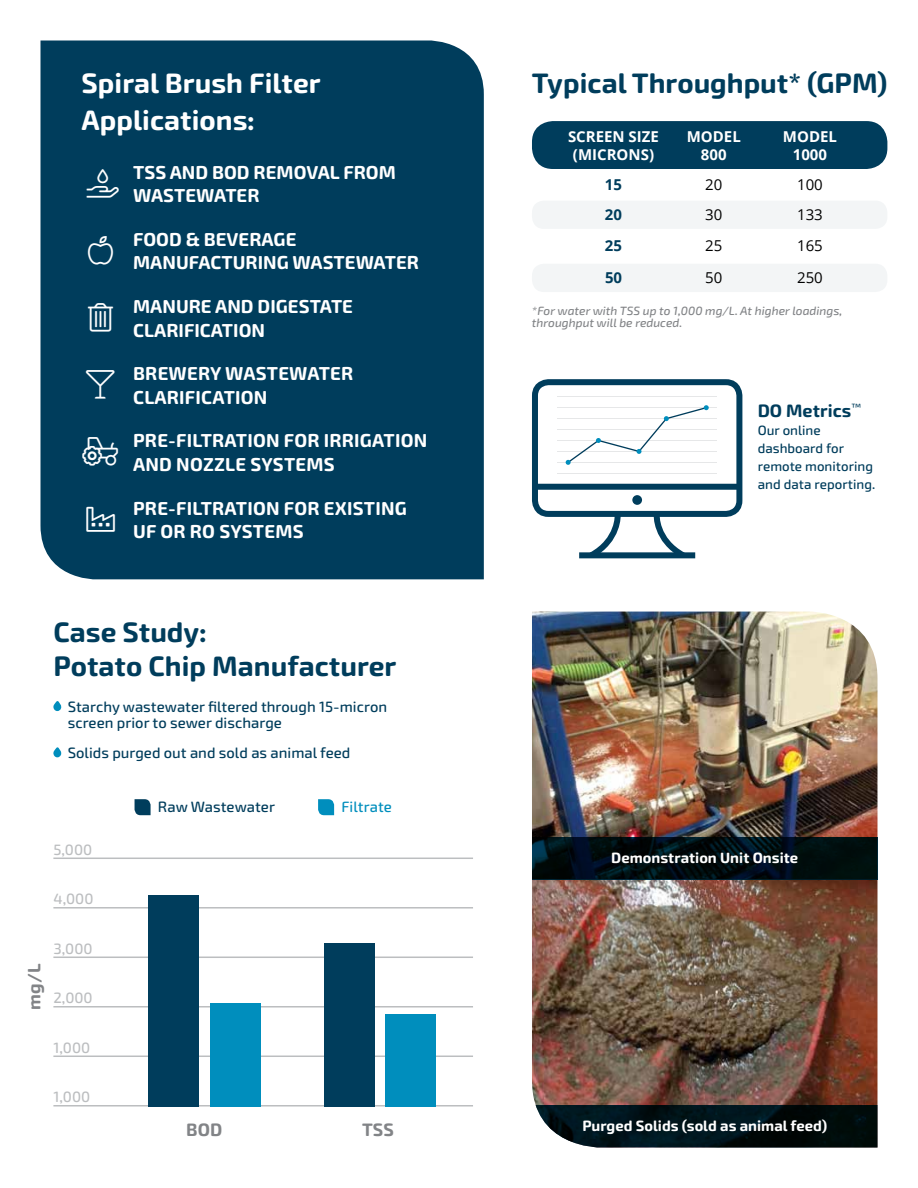
<style>
.page{position:relative;width:918px;height:1188px;background:#fff}
.page>*{position:absolute;margin:0;border:0;box-sizing:border-box;transform-origin:0 0}
.t1{font:700 28.2px/33.8px "Exo Soft";color:#003d5c}
.t2{font:700 28.2px/37.5px "Exo Soft";color:#fff}
.t3{font:700 18.75px/23.4px "Exo Soft";color:#fff}
.t4{font:700 18px "Exo Soft";color:#003d5c}
.t5{font:700 18px "Exo Soft";color:#828487}
.t6{font:500 15px/16.5px "Exo Soft";color:#003d5c}
.t7{font:700 15px/18px "Open Sans";color:#fff;text-align:center}
.t8{font:500 15px "Exo Soft";color:#bcbec0}
.t9{font:15px "Open Sans";color:#000}
.t10{font:500 15px "Exo Soft";color:#008ebd}
.t11{font:700 15px "Open Sans";color:#003d5c}
.t12{font:700 14.85px "Exo Soft";color:#fff}
.t13{font:500 13.5px/18px "Exo Soft";color:#003d5c}
.t14{font:italic 500 12px/12px "Exo Soft";color:#828487}
</style>
<div class="page">
<div style="left:40px;top:41px;width:444px;height:538px;background:#003d5c"></div>
<div style="left:532px;top:379px;width:210px;height:138px;border:6px solid #003d5c;border-radius:14px"></div>
<div style="left:535px;top:484px;width:205px;height:6px;background:#003d5c"></div>
<div style="left:632px;top:495px;width:10px;height:10px;background:#003d5c;border-radius:50%"></div>
<div style="left:579px;top:552px;width:116px;height:6px;background:#003d5c"></div>
<svg style="left:651px;top:510px;width:40px;height:49px"></svg>
<svg style="left:583px;top:510px;width:41px;height:49px"></svg>
<hr style="left:557px;top:473px;width:160px;height:1px;background:#e6e7e8">
<hr style="left:557px;top:462px;width:160px;height:1px;background:#e6e7e8">
<hr style="left:557px;top:451px;width:160px;height:1px;background:#e6e7e8">
<hr style="left:557px;top:440px;width:160px;height:1px;background:#e6e7e8">
<hr style="left:557px;top:429px;width:160px;height:1px;background:#e6e7e8">
<hr style="left:557px;top:418px;width:160px;height:1px;background:#e6e7e8">
<hr style="left:557px;top:407px;width:160px;height:1px;background:#e6e7e8">
<hr style="left:557px;top:396px;width:160px;height:1px;background:#e6e7e8">
<svg style="left:566px;top:405px;width:143px;height:60px"></svg>
<svg style="left:53px;top:701px;width:9px;height:10px"></svg>
<svg style="left:53px;top:747px;width:9px;height:10px"></svg>
<hr style="left:53px;top:1105px;width:420px;height:2px;background:#bcbec0">
<hr style="left:53px;top:1056px;width:420px;height:1px;background:#bcbec0">
<hr style="left:53px;top:1006px;width:420px;height:2px;background:#bcbec0">
<hr style="left:53px;top:957px;width:420px;height:1px;background:#bcbec0">
<hr style="left:53px;top:907px;width:420px;height:2px;background:#bcbec0">
<hr style="left:53px;top:858px;width:420px;height:1px;background:#bcbec0">
<img style="left:532px;top:612px;width:346px;height:493px">
<img style="left:532px;top:880px;width:345px;height:225px">
<svg style="left:535px;top:1105px;width:343px;height:43px;background:#0f1f23"></svg>
<svg style="left:532px;top:837px;width:346px;height:43px;background:#000f15"></svg>
<svg style="left:135px;top:799px;width:16px;height:16px"></svg>
<svg style="left:318px;top:799px;width:16px;height:16px"></svg>
<div style="left:148px;top:895px;width:51px;height:212px;background:#003d5c"></div>
<div style="left:210px;top:1003px;width:51px;height:104px;background:#008ebd"></div>
<div style="left:324px;top:943px;width:51px;height:164px;background:#003d5c"></div>
<div style="left:386px;top:1014px;width:50px;height:93px;background:#008ebd"></div>
<div style="left:532px;top:201px;width:355px;height:28px;background:#f3f5f6;border-radius:12px"></div>
<div style="left:532px;top:264px;width:355px;height:28px;background:#f3f5f6;border-radius:12px"></div>
<div style="left:532px;top:121px;width:355px;height:48px;background:#003d5c;border-radius:21px"></div>
<svg style="left:86px;top:370px;width:29px;height:29px"></svg>
<svg style="left:82px;top:438px;width:36px;height:28px"></svg>
<svg style="left:86px;top:506px;width:29px;height:25px"></svg>
<svg style="left:87px;top:169px;width:32px;height:28px"></svg>
<svg style="left:88px;top:303px;width:25px;height:29px"></svg>
<svg style="left:88px;top:236px;width:26px;height:29px"></svg>
<h1 class="t2" style="left:82px;top:64px;width:241px">Spiral Brush Filter<br>Applications:</h1>
<p class="t3" style="left:133px;top:161px;width:264px">TSS AND BOD REMOVAL FROM<br>WASTEWATER</p>
<p class="t3" style="left:133px;top:228px;width:287px">FOOD &amp; BEVERAGE<br>MANUFACTURING WASTEWATER</p>
<p class="t3" style="left:133px;top:295px;width:221px">MANURE AND DIGESTATE<br>CLARIFICATION</p>
<p class="t3" style="left:133px;top:362px;width:222px">BREWERY WASTEWATER<br>CLARIFICATION</p>
<p class="t3" style="left:133px;top:429px;width:296px">PRE-FILTRATION FOR IRRIGATION<br>AND NOZZLE SYSTEMS</p>
<p class="t3" style="left:133px;top:497px;width:275px">PRE-FILTRATION FOR EXISTING<br>UF OR RO SYSTEMS</p>
<h1 class="t1" style="left:53px;top:615px;width:345px">Case Study:<br>Potato Chip Manufacturer</h1>
<p class="t6" style="left:68px;top:698px;width:321px">Starchy wastewater filtered through 15-micron screen prior to sewer discharge</p>
<p class="t6" style="left:68px;top:745px;width:284px">Solids purged out and sold as animal feed</p>
<p class="t8" style="left:53px;top:841px;width:40px">5,000</p>
<p class="t8" style="left:53px;top:890px;width:42px">4,000</p>
<p class="t5" style="left:24px;top:1010px;width:47px;rotate:-90deg">mg/L</p>
<p class="t8" style="left:53px;top:940px;width:41px">3,000</p>
<p class="t8" style="left:53px;top:989px;width:41px">2,000</p>
<p class="t8" style="left:53px;top:1039px;width:38px">1,000</p>
<p class="t8" style="left:53px;top:1088px;width:38px">1,000</p>
<p class="t6" style="left:158px;top:799px;width:119px">Raw Wastewater</p>
<p class="t10" style="left:342px;top:798px;width:52px">Filtrate</p>
<p class="t5" style="left:186px;top:1119px;width:38px">BOD</p>
<p class="t5" style="left:362px;top:1119px;width:33px">TSS</p>
<h1 class="t1" style="left:532px;top:66px;width:357px">Typical Throughput* (GPM)</h1>
<p class="t7" style="left:568px;top:128px;width:92px">SCREEN SIZE (MICRONS)</p>
<p class="t7" style="left:687px;top:128px;width:56px">MODEL<br>800</p>
<p class="t7" style="left:783px;top:128px;width:56px">MODEL<br>1000</p>
<p class="t11" style="left:605px;top:174px;width:19px">15</p>
<p class="t9" style="left:705px;top:174px;width:19px">20</p>
<p class="t9" style="left:797px;top:174px;width:27px">100</p>
<p class="t11" style="left:605px;top:204px;width:19px">20</p>
<p class="t9" style="left:705px;top:204px;width:19px">30</p>
<p class="t9" style="left:797px;top:204px;width:27px">133</p>
<p class="t11" style="left:605px;top:235px;width:19px">25</p>
<p class="t9" style="left:705px;top:236px;width:19px">25</p>
<p class="t9" style="left:797px;top:236px;width:27px">165</p>
<p class="t11" style="left:605px;top:266px;width:19px">50</p>
<p class="t9" style="left:705px;top:267px;width:19px">50</p>
<p class="t9" style="left:797px;top:267px;width:27px">250</p>
<p class="t14" style="left:532px;top:305px;width:312px">*For water with TSS up to 1,000 mg/L. At higher loadings, throughput will be reduced.</p>
<p class="t4" style="left:758px;top:400px;width:105px">DO Metrics<sup>™</sup></p>
<p class="t13" style="left:758px;top:422px;width:119px">Our online dashboard for remote monitoring and data reporting.</p>
<p class="t12" style="left:611px;top:849px;width:189px">Demonstration Unit Onsite</p>
<p class="t12" style="left:582px;top:1117px;width:246px">Purged Solids (sold as animal feed)</p>
</div>
